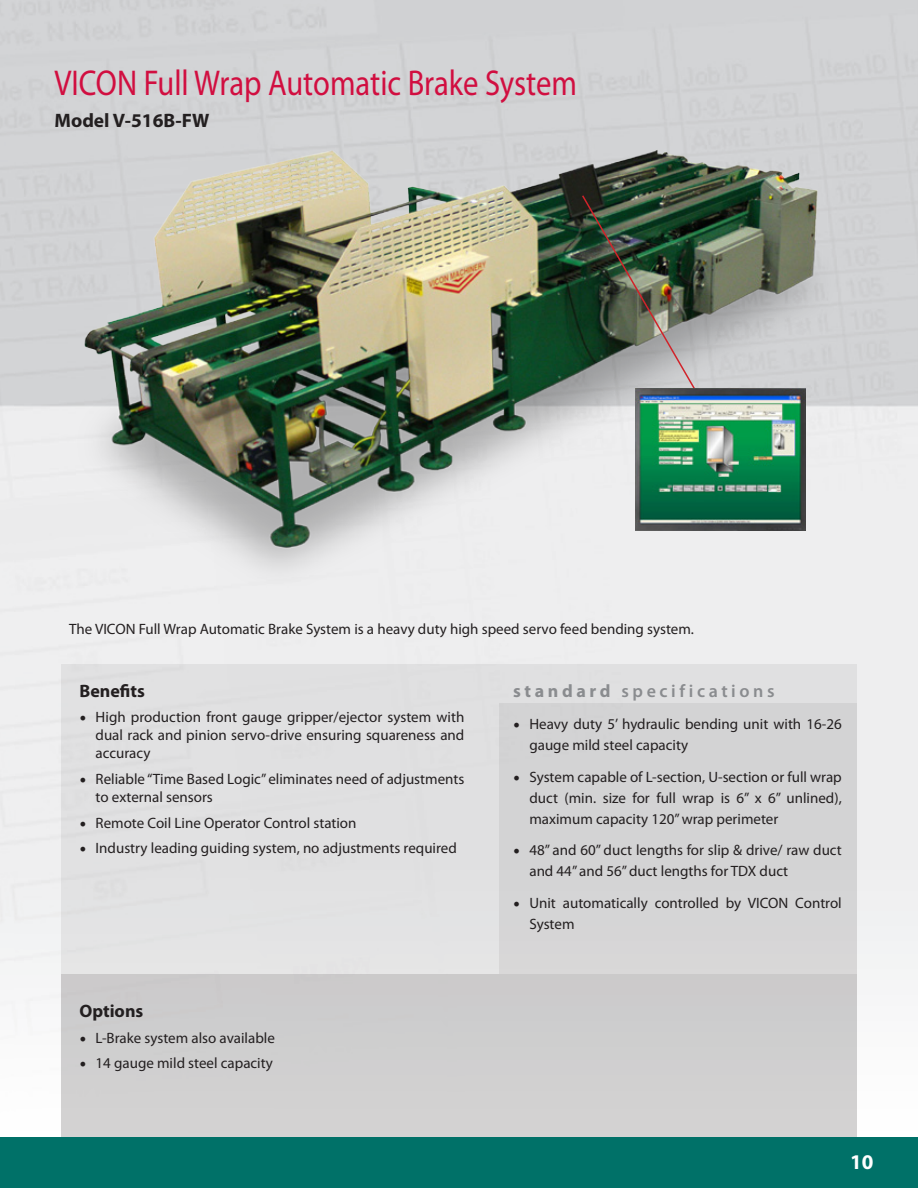
<style>
.page{position:relative;width:918px;height:1188px;background:#fff}
.page>*{position:absolute;margin:0;border:0;box-sizing:border-box;transform-origin:0 0}
.t1{font:36px "Myriad Pro";color:#d10e40;scale:.85 1}
.t2{font:700 21px "Myriad Pro";color:#fff}
.t3{font:700 19.5px "Myriad Pro";color:#231f20}
.t4{font:600 18px "Myriad Pro";letter-spacing:.2em;color:#8a8c8f}
.t5{font:700 18px "Myriad Pro";color:#231f20}
.t6{font:15px/21px "Myriad Pro";color:#231f20}
.s1{font-family:"Minion Pro";font-size:18px}
.s2{font-weight:700}
</style>
<div class="page">
<div style="left:61px;top:664px;width:796px;height:473px;background:#e0e0e1"></div>
<div style="left:61px;top:974px;width:796px;height:163px;background:#cfcfcf"></div>
<div style="left:500px;top:703px;width:357px;height:271px;background:#d3d3d4"></div>
<img style="left:64px;top:122px;width:772px;height:465px">
<img style="left:581px;top:194px;width:147px;height:251px">
<img style="left:636px;top:388px;width:170px;height:142px">
<div style="left:0;top:1137px;width:918px;height:51px;background:#007168"></div>
<p class="t1" style="left:54px;top:61px;width:616px">VICON Full Wrap Automatic Brake System</p>
<p class="t3" style="left:54px;top:107px;width:156px">Model V-516B-FW</p>
<p class="t6" style="left:69px;top:618px;width:626px">The VICON Full Wrap Automatic Brake System is a heavy duty high speed servo feed bending system.</p>
<p class="t5" style="left:79px;top:679px;width:67px">Benefits</p>
<p class="t6" style="left:96px;top:708px;width:370px;line-height:18px;text-align:justify;text-indent:-16px"><span class="s1">•</span> High production front gauge gripper/ejector system with dual rack and pinion servo-drive ensuring squareness and accuracy</p>
<p class="t6" style="left:96px;top:770px;width:370px;line-height:18px;text-indent:-16px"><span class="s1">•</span> Reliable “Time Based Logic” eliminates need of adjustments to external sensors</p>
<p class="t6" style="left:79px;top:812px;width:279px"><span class="s1">•</span> Remote Coil Line Operator Control station</p>
<p class="t6" style="left:79px;top:837px;width:379px"><span class="s1">•</span> Industry leading guiding system, no adjustments required</p>
<p class="t5" style="left:79px;top:999px;width:66px">Options</p>
<p class="t6" style="left:79px;top:1027px;width:197px"><span class="s1">•</span> L-Brake system also available</p>
<p class="t6" style="left:79px;top:1052px;width:195px"><span class="s1">•</span> 14 gauge mild steel capacity</p>
<p class="t4" style="left:513px;top:679px;width:263px"><span class="s2">standard</span> specifications</p>
<p class="t6" style="left:529px;top:713px;width:314px;text-indent:-16px"><span class="s1">•</span> Heavy duty 5’ hydraulic bending unit with 16-26 gauge mild steel capacity</p>
<p class="t6" style="left:529px;top:766px;width:314px;text-align:justify;text-indent:-16px"><span class="s1">•</span> System capable of L-section, U-section or full wrap duct (min. size for full wrap is 6” x 6” unlined), maximum capacity 120” wrap perimeter</p>
<p class="t6" style="left:529px;top:840px;width:314px;text-indent:-16px"><span class="s1">•</span> 48” and 60” duct lengths for slip &amp; drive/ raw duct and 44” and 56” duct lengths for TDX duct</p>
<p class="t6" style="left:529px;top:892px;width:314px;text-indent:-16px"><span class="s1">•</span> Unit automatically controlled by VICON Control<br>System</p>
<h2 class="t2" style="left:850px;top:1148px;width:25px">10</h2>
</div>
